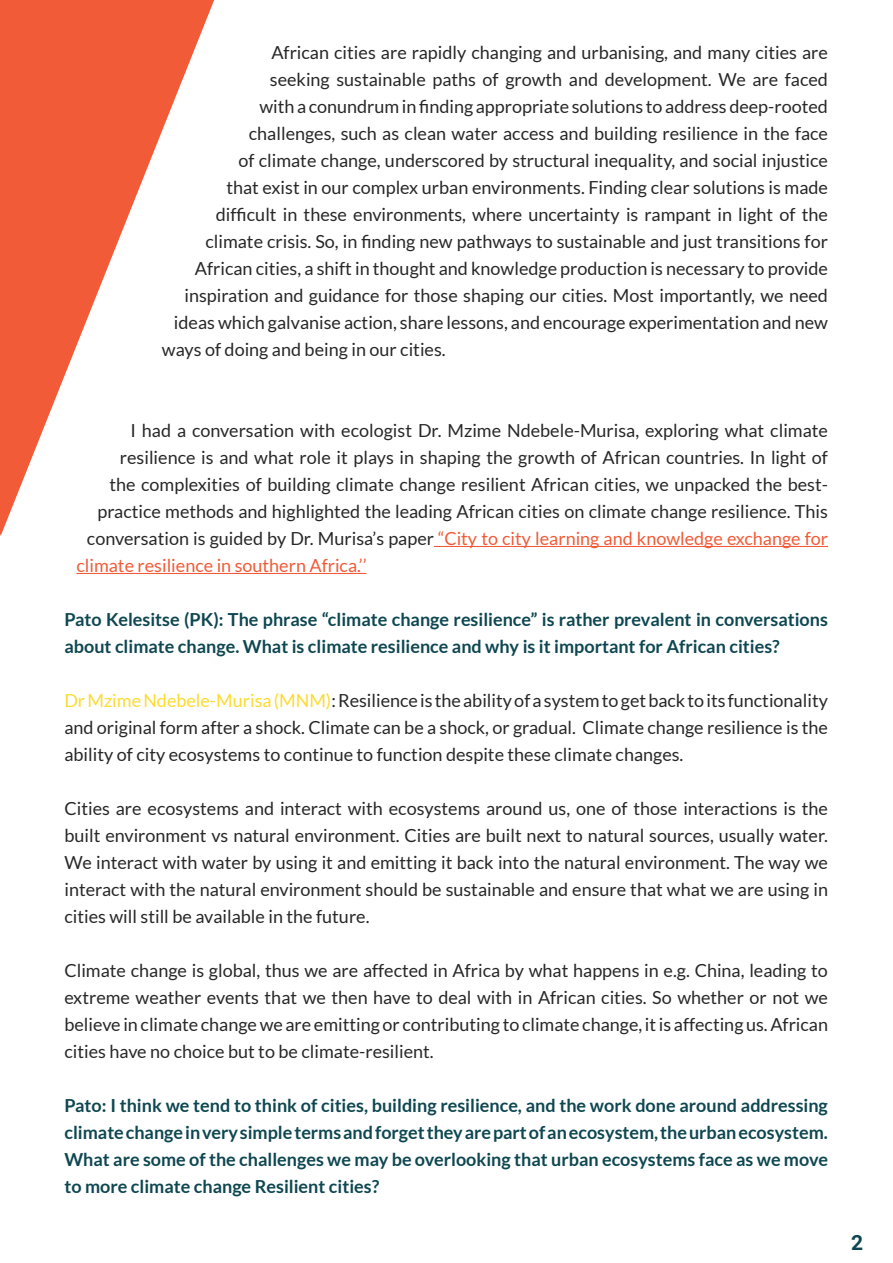
<style>
.page{position:relative;width:893px;height:1263px;background:#fff}
.page>*{position:absolute;margin:0;border:0;box-sizing:border-box;transform-origin:0 0}
.t1{font:700 21px "Roboto";color:#0e4751}
.t2{font:18px/27px "Lato";color:#292829;text-align:justify}
.t3{font:700 18px/27px "Lato";color:#0e4751}
.t4{font:18px "Lato";color:#f15b38}
.s1{color:#292829}
.s2{color:#fcdb30}
</style>
<div class="page">
<svg style="left:0;top:0;width:214px;height:536px;fill:#f15b38"></svg>
<hr style="left:434px;top:546px;width:394px;height:1px;background:#f15b38">
<hr style="left:76px;top:573px;width:290px;height:1px;background:#f15b38">
<p class="t2" style="left:271px;top:39px;width:558px">African cities are rapidly changing and urbanising, and many cities are</p>
<p class="t2" style="left:270px;top:66px;width:560px">seeking sustainable paths of growth and development. We are faced</p>
<p class="t2" style="left:259px;top:93px;width:570px">with a conundrum in finding appropriate solutions to address deep-rooted</p>
<p class="t2" style="left:249px;top:120px;width:581px">challenges, such as clean water access and building resilience in the face</p>
<p class="t2" style="left:238px;top:147px;width:591px">of climate change, underscored by structural inequality, and social injustice</p>
<p class="t2" style="left:226px;top:174px;width:603px">that exist in our complex urban environments. Finding clear solutions is made</p>
<p class="t2" style="left:216px;top:201px;width:614px">difficult in these environments, where uncertainty is rampant in light of the</p>
<p class="t2" style="left:205px;top:228px;width:624px">climate crisis. So, in finding new pathways to sustainable and just transitions for</p>
<p class="t2" style="left:195px;top:255px;width:635px">African cities, a shift in thought and knowledge production is necessary to provide</p>
<p class="t2" style="left:184px;top:282px;width:645px">inspiration and guidance for those shaping our cities. Most importantly, we need</p>
<p class="t2" style="left:174px;top:309px;width:655px">ideas which galvanise action, share lessons, and encourage experimentation and new</p>
<p class="t2" style="left:162px;top:336px;width:285px">ways of doing and being in our cities.</p>
<p class="t2" style="left:130px;top:417px;width:699px">I had a conversation with ecologist Dr. Mzime Ndebele-Murisa, exploring what climate</p>
<p class="t2" style="left:120px;top:444px;width:709px">resilience is and what role it plays in shaping the growth of African countries. In light of</p>
<p class="t2" style="left:109px;top:471px;width:720px">the complexities of building climate change resilient African cities, we unpacked the best-</p>
<p class="t2" style="left:97px;top:498px;width:732px">practice methods and highlighted the leading African cities on climate change resilience. This</p>
<p class="t4" style="left:87px;top:529px;width:743px"><span class="s1">conversation is guided by Dr. Murisa’s paper</span> “City to city learning and knowledge exchange for</p>
<p class="t4" style="left:76px;top:556px;width:292px">climate resilience in southern Africa.’’</p>
<p class="t3" style="left:64px;top:606px;width:765px">Pato Kelesitse (PK): The phrase “climate change resilience” is rather prevalent in conversations about climate change. What is climate resilience and why is it important for African cities?</p>
<p class="t2" style="left:64px;top:687px;width:765px"><span class="s2">Dr Mzime Ndebele-Murisa (MNM)</span>: Resilience is the ability of a system to get back to its functionality and original form after a shock. Climate can be a shock, or gradual. Climate change resilience is the ability of city ecosystems to continue to function despite these climate changes.</p>
<p class="t2" style="left:64px;top:795px;width:765px">Cities are ecosystems and interact with ecosystems around us, one of those interactions is the built environment vs natural environment. Cities are built next to natural sources, usually water.<br>We interact with water by using it and emitting it back into the natural environment. The way we interact with the natural environment should be sustainable and ensure that what we are using in cities will still be available in the future.</p>
<p class="t2" style="left:64px;top:957px;width:765px">Climate change is global, thus we are affected in Africa by what happens in e.g. China, leading to extreme weather events that we then have to deal with in African cities. So whether or not we believe in climate change we are emitting or contributing to climate change, it is affecting us. African cities have no choice but to be climate-resilient.</p>
<p class="t3" style="left:64px;top:1092px;width:765px;text-align:justify">Pato: I think we tend to think of cities, building resilience, and the work done around addressing climate change in very simple terms and forget they are part of an ecosystem, the urban ecosystem.<br>What are some of the challenges we may be overlooking that urban ecosystems face as we move to more climate change Resilient cities?</p>
<p class="t1" style="left:851px;top:1228px;width:14px">2</p>
</div>
